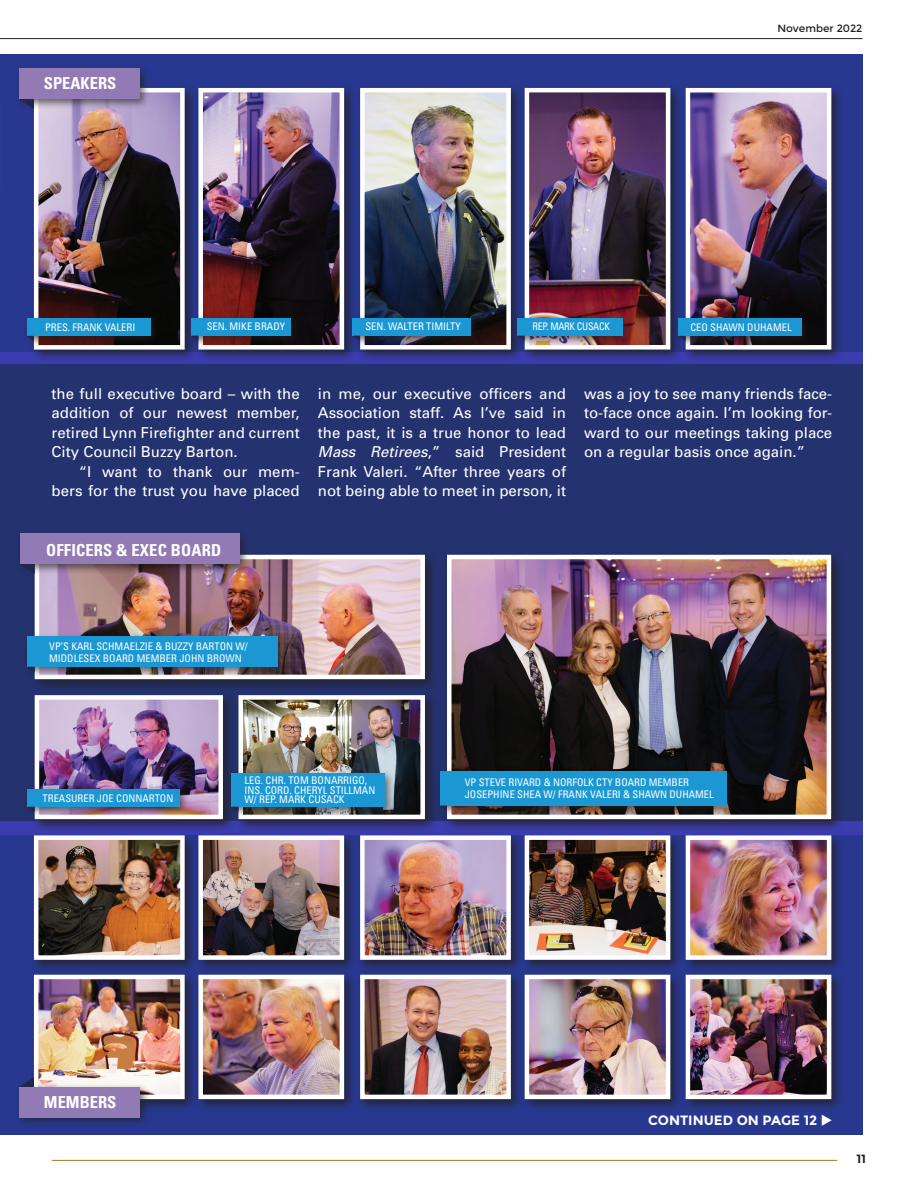
<style>
.page{position:relative;width:917px;height:1188px;background:#fff}
.page>*{position:absolute;margin:0;border:0;box-sizing:border-box;transform-origin:0 0}
.t1{font:700 condensed 16.5px "Univers";letter-spacing:.01em;color:#fff}
.t2{font:15px/19.5px "Univers";color:#fff;text-align:justify}
.t3{font:700 13.5px "Montserrat";color:#fff}
.t4{font:700 12px "Montserrat";color:#231f20}
.t5{font:condensed 10.5px/9.8px "Univers";color:#fff}
.t6{font:condensed 10.5px "Univers";letter-spacing:-.025em;color:#fff;scale:.95 1}
.t7{font:10.5px "Montserrat";color:#231f20}
.s1{font-style:italic}
</style>
<div class="page">
<div style="left:0;top:54px;width:862px;height:1080px;background:#283890"></div>
<div style="left:0;top:365px;width:862px;height:455px;background:#24326f"></div>
<div style="left:30px;top:971px;width:167px;height:141px;background:#231f20;opacity:.75"></div>
<img style="left:39px;top:979px;width:140px;height:114px">
<div style="left:34px;top:974px;width:150px;height:124px;border:4px solid #fff"></div>
<div style="left:194px;top:971px;width:163px;height:141px;background:#231f20;opacity:.75"></div>
<img style="left:203px;top:979px;width:136px;height:114px">
<div style="left:198px;top:974px;width:146px;height:124px;border:4px solid #fff"></div>
<div style="left:356px;top:971px;width:167px;height:141px;background:#231f20;opacity:.75"></div>
<img style="left:365px;top:979px;width:140px;height:114px">
<div style="left:360px;top:974px;width:150px;height:124px;border:4px solid #fff"></div>
<div style="left:520px;top:971px;width:163px;height:141px;background:#231f20;opacity:.75"></div>
<img style="left:529px;top:979px;width:136px;height:114px">
<div style="left:524px;top:974px;width:146px;height:124px;border:4px solid #fff"></div>
<div style="left:681px;top:971px;width:162px;height:141px;background:#231f20;opacity:.75"></div>
<img style="left:690px;top:979px;width:136px;height:114px">
<div style="left:685px;top:974px;width:146px;height:124px;border:4px solid #fff"></div>
<div style="left:30px;top:831px;width:167px;height:141px;background:#231f20;opacity:.75"></div>
<img style="left:39px;top:840px;width:140px;height:114px">
<div style="left:34px;top:835px;width:150px;height:124px;border:4px solid #fff"></div>
<div style="left:194px;top:831px;width:163px;height:141px;background:#231f20;opacity:.75"></div>
<img style="left:203px;top:840px;width:136px;height:114px">
<div style="left:198px;top:835px;width:146px;height:124px;border:4px solid #fff"></div>
<div style="left:356px;top:831px;width:167px;height:141px;background:#231f20;opacity:.75"></div>
<img style="left:365px;top:840px;width:140px;height:114px">
<div style="left:360px;top:835px;width:150px;height:124px;border:4px solid #fff"></div>
<div style="left:520px;top:831px;width:163px;height:141px;background:#231f20;opacity:.75"></div>
<img style="left:529px;top:840px;width:136px;height:114px">
<div style="left:524px;top:835px;width:146px;height:124px;border:4px solid #fff"></div>
<div style="left:681px;top:831px;width:162px;height:141px;background:#231f20;opacity:.75"></div>
<img style="left:690px;top:840px;width:136px;height:114px">
<div style="left:685px;top:835px;width:146px;height:124px;border:4px solid #fff"></div>
<div style="left:30px;top:84px;width:167px;height:279px;background:#231f20;opacity:.75"></div>
<img style="left:39px;top:93px;width:140px;height:251px">
<div style="left:34px;top:88px;width:150px;height:261px;border:4px solid #fff"></div>
<div style="left:356px;top:84px;width:167px;height:279px;background:#231f20;opacity:.75"></div>
<img style="left:365px;top:93px;width:140px;height:251px">
<div style="left:360px;top:88px;width:150px;height:261px;border:4px solid #fff"></div>
<div style="left:194px;top:84px;width:163px;height:279px;background:#231f20;opacity:.75"></div>
<img style="left:203px;top:93px;width:136px;height:251px">
<div style="left:198px;top:88px;width:146px;height:261px;border:4px solid #fff"></div>
<div style="left:520px;top:84px;width:163px;height:279px;background:#231f20;opacity:.75"></div>
<img style="left:529px;top:93px;width:136px;height:251px">
<div style="left:524px;top:88px;width:146px;height:261px;border:4px solid #fff"></div>
<div style="left:681px;top:84px;width:162px;height:279px;background:#231f20;opacity:.75"></div>
<img style="left:690px;top:93px;width:136px;height:251px">
<div style="left:685px;top:88px;width:146px;height:261px;border:4px solid #fff"></div>
<div style="left:22px;top:314px;width:138px;height:33px;background:#231f20;opacity:.64"></div>
<div style="left:27px;top:318px;width:123px;height:18px;background:#1b98d4"></div>
<svg style="left:27px;top:336px;width:7px;height:5px"></svg>
<div style="left:186px;top:313px;width:115px;height:33px;background:#231f20;opacity:.64"></div>
<div style="left:191px;top:317px;width:100px;height:18px;background:#1b98d4"></div>
<svg style="left:191px;top:335px;width:7px;height:5px"></svg>
<div style="left:348px;top:313px;width:133px;height:33px;background:#231f20;opacity:.64"></div>
<div style="left:352px;top:317px;width:119px;height:18px;background:#1b98d4"></div>
<svg style="left:352px;top:335px;width:8px;height:5px"></svg>
<div style="left:512px;top:313px;width:120px;height:33px;background:#231f20;opacity:.64"></div>
<div style="left:517px;top:317px;width:105px;height:18px;background:#1b98d4"></div>
<svg style="left:517px;top:335px;width:7px;height:5px"></svg>
<div style="left:673px;top:314px;width:138px;height:33px;background:#231f20;opacity:.64"></div>
<div style="left:678px;top:318px;width:123px;height:18px;background:#1b98d4"></div>
<svg style="left:678px;top:336px;width:7px;height:5px"></svg>
<div style="left:14px;top:65px;width:136px;height:45px;background:#231f20;opacity:.64"></div>
<div style="left:19px;top:69px;width:121px;height:30px;background:#927ab5"></div>
<svg style="left:19px;top:99px;width:15px;height:10px"></svg>
<div style="left:443px;top:551px;width:400px;height:281px;background:#231f20;opacity:.75"></div>
<img style="left:452px;top:559px;width:373px;height:254px">
<div style="left:447px;top:554px;width:383px;height:264px;border:4px solid #fff"></div>
<div style="left:434px;top:767px;width:302px;height:49px;background:#231f20;opacity:.64"></div>
<div style="left:439px;top:771px;width:287px;height:34px;background:#1b98d4"></div>
<svg style="left:439px;top:805px;width:8px;height:5px"></svg>
<div style="left:234px;top:691px;width:203px;height:141px;background:#231f20;opacity:.75"></div>
<img style="left:243px;top:700px;width:177px;height:113px">
<div style="left:238px;top:695px;width:187px;height:123px;border:4px solid #fff"></div>
<div style="left:31px;top:691px;width:205px;height:141px;background:#231f20;opacity:.75"></div>
<img style="left:40px;top:700px;width:178px;height:113px">
<div style="left:35px;top:695px;width:188px;height:123px;border:4px solid #fff"></div>
<div style="left:22px;top:784px;width:168px;height:33px;background:#231f20;opacity:.64"></div>
<div style="left:27px;top:788px;width:153px;height:18px;background:#1b98d4"></div>
<svg style="left:27px;top:806px;width:8px;height:5px"></svg>
<div style="left:226px;top:768px;width:168px;height:49px;background:#231f20;opacity:.64"></div>
<div style="left:231px;top:772px;width:153px;height:34px;background:#1b98d4"></div>
<svg style="left:231px;top:806px;width:7px;height:5px"></svg>
<div style="left:31px;top:551px;width:407px;height:141px;background:#231f20;opacity:.75"></div>
<img style="left:40px;top:559px;width:380px;height:115px">
<div style="left:35px;top:554px;width:390px;height:125px;border:4px solid #fff"></div>
<div style="left:22px;top:632px;width:265px;height:45px;background:#231f20;opacity:.64"></div>
<div style="left:27px;top:636px;width:250px;height:30px;background:#1b98d4"></div>
<svg style="left:27px;top:666px;width:8px;height:5px"></svg>
<div style="left:15px;top:529px;width:234px;height:46px;background:#231f20;opacity:.64"></div>
<div style="left:20px;top:533px;width:220px;height:31px;background:#927ab5"></div>
<svg style="left:20px;top:564px;width:15px;height:10px"></svg>
<div style="left:14px;top:1082px;width:136px;height:45px;background:#231f20;opacity:.64"></div>
<div style="left:19px;top:1086px;width:121px;height:30px;background:#927ab5"></div>
<svg style="left:19px;top:1076px;width:15px;height:10px"></svg>
<hr style="left:0;top:38px;width:862px;height:1px;background:#231f20">
<hr style="left:52px;top:1159px;width:784px;height:1px;background:#a67823">
<p class="t1" style="left:44px;top:73px;width:74px">SPEAKERS</p>
<p class="t7" style="left:777px;top:23px;width:87px">November 2022</p>
<p class="t5" style="left:45px;top:322px;width:92px">PRES. FRANK VALERI</p>
<p class="t5" style="left:207px;top:321px;width:80px">SEN. MIKE BRADY</p>
<p class="t5" style="left:365px;top:321px;width:97px">SEN. WALTER TIMILTY</p>
<p class="t6" style="left:532px;top:320px;width:83px">REP. MARK CUSACK</p>
<p class="t5" style="left:690px;top:322px;width:103px">CEO SHAWN DUHAMEL</p>
<p class="t2" style="left:52px;top:383px;width:249px">the full executive board – with the addition of our newest member, retired Lynn Firefighter and current City Council Buzzy Barton.</p>
<p class="t2" style="left:52px;top:461px;width:249px;text-align:right">“I want to thank our mem&shy;bers for the trust you have placed</p>
<p class="t1" style="left:46px;top:539px;width:176px">OFFICERS &amp; EXEC BOARD</p>
<p class="t2" style="left:318px;top:383px;width:249px">in me, our executive officers and Association staff. As I’ve said in the past, it is a true honor to lead <span class="s1">Mass Retirees</span>,” said President Frank Valeri. “After three years of not being able to meet in person, it</p>
<p class="t2" style="left:583px;top:383px;width:249px">was a joy to see many friends face&shy;to-face once again. I’m looking for&shy;ward to our meetings taking place on a regular basis once again.”</p>
<p class="t5" style="left:49px;top:640px;width:200px;line-height:11.2px">VP’S KARL SCHMAELZIE &amp; BUZZY BARTON W/<br>MIDDLESEX BOARD MEMBER JOHN BROWN</p>
<p class="t5" style="left:43px;top:792px;width:132px">TREASURER JOE CONNARTON</p>
<p class="t5" style="left:244px;top:774px;width:132px">LEG. CHR. TOM BONARRIGO,<br>INS. CORD. CHERYL STILLMAN<br>W/ REP. MARK CUSACK</p>
<p class="t5" style="left:464px;top:775px;width:250px;line-height:12px">VP STEVE RIVARD &amp; NORFOLK CTY BOARD MEMBER<br>JOSEPHINE SHEA W/ FRANK VALERI &amp; SHAWN DUHAMEL</p>
<p class="t1" style="left:44px;top:1091px;width:74px">MEMBERS</p>
<p class="t3" style="left:648px;top:1112px;width:186px">CONTINUED ON PAGE 12 ◆</p>
<p class="t4" style="left:855px;top:1151px;width:11px">11</p>
</div>
